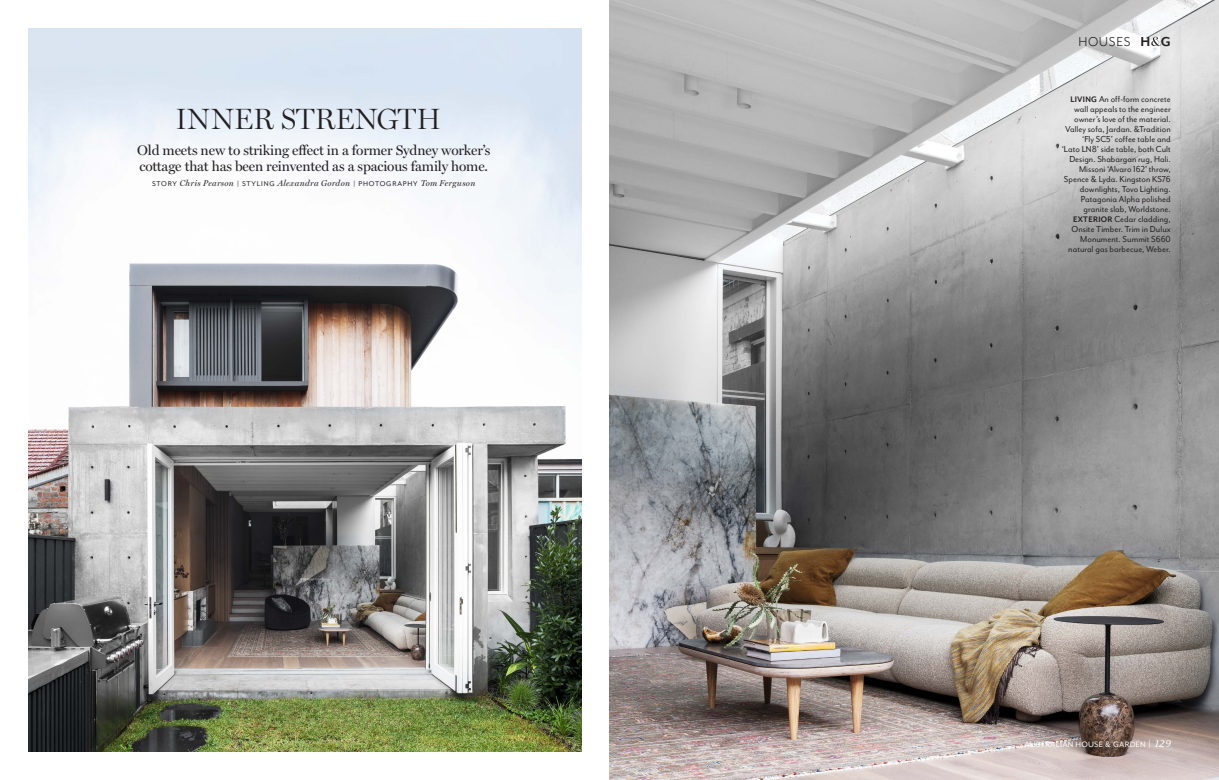
<style>
.page{position:relative;width:1219px;height:780px;background:#fff}
.page>*{position:absolute;margin:0;border:0;box-sizing:border-box;transform-origin:0 0}
.t1{font:300 29.4px "Miller Display";letter-spacing:.005em;color:#231f20}
.t2{font:14.8px "Mr Eaves San OT";letter-spacing:.04em;color:#231f20}
.t3{font:14px/16px "Miller Display";letter-spacing:-.01em;color:#231f20}
.t4{font:10px/10px "Mr Eaves San OT";letter-spacing:.005em;color:#231f20;text-align:right;scale:.95 1}
.t5{font:9px "Mr Eaves Mod OT";letter-spacing:.03em;color:#fff}
.t6{font:italic 8.5px "Miller Display";letter-spacing:.035em;color:#231f20}
.s1{font-family:"Mr Eaves San OT";font-style:normal;font-size:8px}
.s2{font-family:"Mr Eaves Mod OT";font-weight:700;font-size:15px}
.s3{font-weight:700;font-size:9.2px}
.s4{font-family:"Mr Eaves San OT";font-size:10.4px}
.s5{font-family:"Eidetic Neo OT";font-style:italic;font-size:11.4px}
</style>
<div class="page">
<img style="left:28px;top:28px;width:553px;height:723px">
<img style="left:609px;top:0;width:610px;height:780px">
<svg style="left:1151px;top:37px;width:10px;height:9px"></svg>
<h1 class="t1" style="left:176px;top:101px;width:267px">INNER STRENGTH</h1>
<h3 class="t3" style="left:137px;top:142px;width:355px">Old meets new to striking effect in a former Sydney worker’s cottage that has been reinvented as a spacious family home.</h3>
<p class="t6" style="left:152px;top:178px;width:325px"><span class="s1">STORY</span> Chris Pearson <span class="s1">| STYLING</span> Alexandra Gordon <span class="s1">| PHOTOGRAPHY</span> Tom Ferguson</p>
<h2 class="t2" style="left:1078px;top:34px;width:94px">HOUSES <span class="s2">H G</span></h2>
<p class="t4" style="left:1062px;top:94px;width:116px"><span class="s3">LIVING</span> An off-form concrete wall appeals to the engineer owner’s love of the material.<br>Valley sofa, Jardan. &amp;Tradition ‘Fly SC5’ coffee table and ‘Lato LN8’ side table, both Cult<br>Design. Shabargan rug, Hali.<br>Missoni ‘Alvaro 162’ throw,<br>Spence &amp; Lyda. Kingston KS76 downlights, Tovo Lighting.<br>Patagonia Alpha polished granite slab, Worldstone.<br><span class="s3">EXTERIOR</span> Cedar cladding,<br>Onsite Timber. Trim in Dulux<br>Monument. Summit S660 natural gas barbecue, Weber.</p>
<p class="t5" style="left:1024px;top:739px;width:148px">AUSTRALIAN HOUSE &amp; GARDEN <span class="s4">|</span> <span class="s5">129</span></p>
</div>
